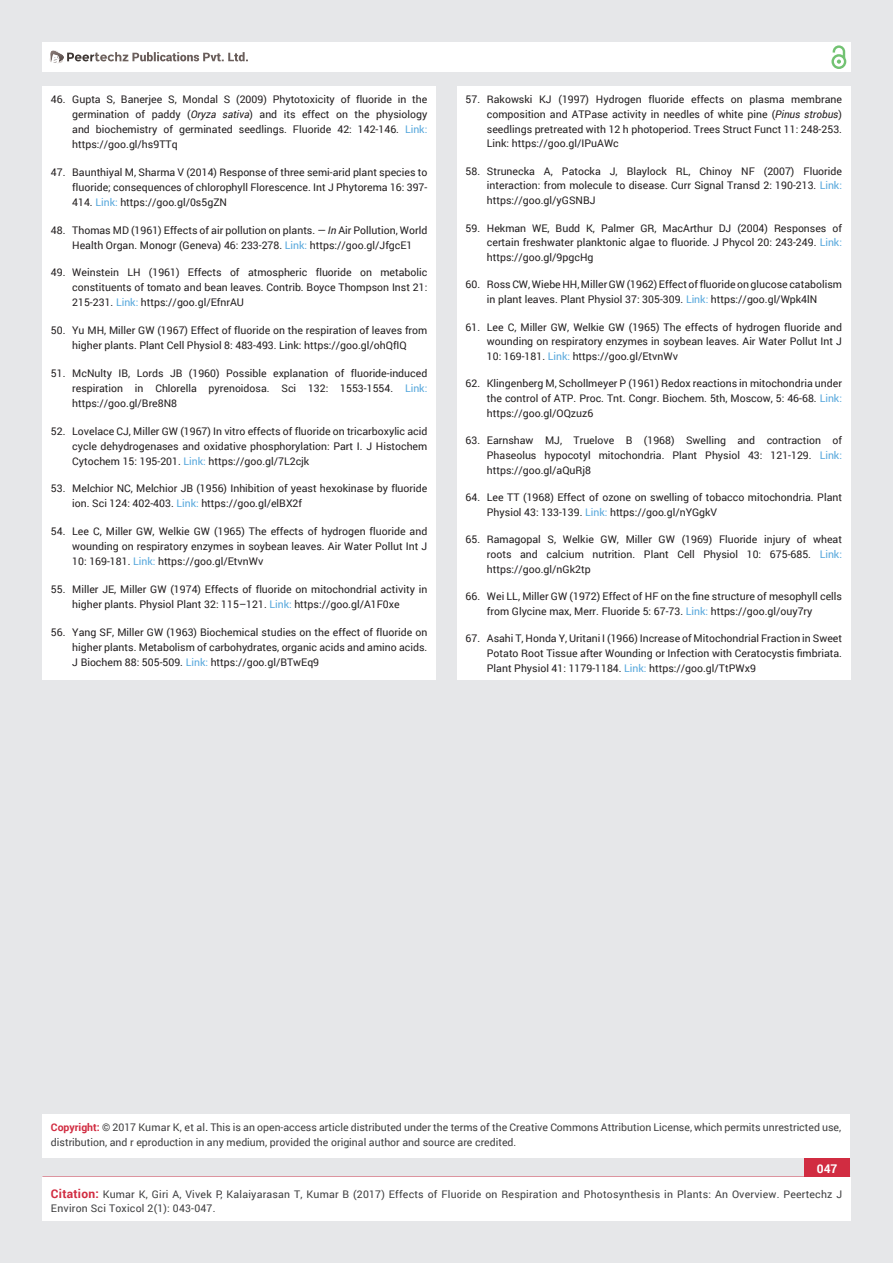
<style>
.page{position:relative;width:893px;height:1263px;background:#e6e7e9}
.page>*{position:absolute;margin:0;border:0;box-sizing:border-box;transform-origin:0 0}
.t1{font:700 12px "Roboto";color:#fff}
.t2{font:10.5px/14.7px "Roboto";color:#231f20;text-align:justify}
.t3{font:10.5px/15px "Roboto";color:#3e3e3f}
.t4{font:10.5px/13.5px "Roboto";letter-spacing:.02em;color:#3e3e3f}
.s1{font-style:italic}
.s2{color:#56a7dc}
.s3{font-weight:700;color:#d12c41}
.s4{color:#0b0c0b}
.s5{font-weight:700;font-size:12px;color:#d12c41}
</style>
<div class="page">
<div style="left:42px;top:43px;width:808px;height:29px;background:#fff"></div>
<div style="left:831px;top:54px;width:15px;height:15px;border:2px solid #72c272;border-radius:50%"></div>
<svg style="left:831px;top:45px;width:15px;height:19px"></svg>
<div style="left:804px;top:1157px;width:46px;height:43px;background:#d12c41"></div>
<div style="left:42px;top:1177px;width:809px;height:43px;background:#fff"></div>
<svg style="left:49px;top:50px;width:199px;height:14px"></svg>
<div style="left:42px;top:87px;width:394px;height:593px;background:#fff"></div>
<div style="left:457px;top:87px;width:393px;height:593px;background:#fff"></div>
<div style="left:42px;top:1115px;width:808px;height:43px;background:#fff"></div>
<p class="t2" style="left:72px;top:92px;width:357px;text-indent:-21px">46. Gupta S, Banerjee S, Mondal S (2009) Phytotoxicity of fluoride in the germination of paddy (<span class="s1">Oryza sativa</span>) and its effect on the physiology and biochemistry of germinated seedlings. Fluoride 42: 142-146. <span class="s2">Link: </span>https://goo.gl/hs9TTq</p>
<p class="t2" style="left:72px;top:164px;width:357px;text-indent:-21px">47. Baunthiyal M, Sharma V (2014) Response of three semi-arid plant species to fluoride; consequences of chlorophyll Florescence. Int J Phytorema 16: 397- 414. <span class="s2">Link:</span> https://goo.gl/0s5gZN</p>
<p class="t2" style="left:72px;top:222px;width:357px;text-indent:-21px">48. Thomas MD (1961) Effects of air pollution on plants. — <span class="s1">In</span> Air Pollution, World<br>Health Organ. Monogr (Geneva) 46: 233-278. <span class="s2">Link:</span> https://goo.gl/JfgcE1</p>
<p class="t2" style="left:72px;top:265px;width:357px;text-indent:-21px">49. Weinstein LH (1961) Effects of atmospheric fluoride on metabolic constituents of tomato and bean leaves. Contrib. Boyce Thompson Inst 21:<br>215-231. <span class="s2">Link:</span> https://goo.gl/EfnrAU</p>
<p class="t2" style="left:51px;top:323px;width:378px;text-align:center">50. Yu MH, Miller GW (1967) Effect of fluoride on the respiration of leaves from higher plants. Plant Cell Physiol 8: 483-493. Link: https://goo.gl/ohQfIQ</p>
<p class="t2" style="left:72px;top:365px;width:357px;text-indent:-21px">51. McNulty IB, Lords JB (1960) Possible explanation of fluoride-induced respiration in Chlorella pyrenoidosa. Sci 132: 1553-1554. <span class="s2">Link: </span>https://goo.gl/Bre8N8</p>
<p class="t2" style="left:72px;top:423px;width:357px;text-indent:-21px">52. Lovelace CJ, Miller GW (1967) In vitro effects of fluoride on tricarboxylic acid cycle dehydrogenases and oxidative phosphorylation: Part I. J Histochem Cytochem 15: 195-201. <span class="s2">Link:</span> https://goo.gl/7L2cjk</p>
<p class="t2" style="left:72px;top:481px;width:357px;text-indent:-21px">53. Melchior NC, Melchior JB (1956) Inhibition of yeast hexokinase by fluoride ion. Sci 124: 402-403. <span class="s2">Link:</span> https://goo.gl/elBX2f</p>
<p class="t2" style="left:72px;top:524px;width:357px;text-indent:-21px">54. Lee C, Miller GW, Welkie GW (1965) The effects of hydrogen fluoride and wounding on respiratory enzymes in soybean leaves. Air Water Pollut Int J 10: 169-181. <span class="s2">Link:</span> https://goo.gl/EtvnWv</p>
<p class="t2" style="left:72px;top:581px;width:357px;text-indent:-21px">55. Miller JE, Miller GW (1974) Effects of fluoride on mitochondrial activity in higher plants. Physiol Plant 32: 115–121. <span class="s2">Link:</span> https://goo.gl/A1F0xe</p>
<p class="t2" style="left:72px;top:624px;width:357px;text-indent:-21px">56. Yang SF, Miller GW (1963) Biochemical studies on the effect of fluoride on higher plants. Metabolism of carbohydrates, organic acids and amino acids.<br>J Biochem 88: 505-509. <span class="s2">Link:</span> https://goo.gl/BTwEq9</p>
<p class="t2" style="left:487px;top:92px;width:357px;text-indent:-21px">57. Rakowski KJ (1997) Hydrogen fluoride effects on plasma membrane composition and ATPase activity in needles of white pine (<span class="s1">Pinus strobus</span>) seedlings pretreated with 12 h photoperiod. Trees Struct Funct 11: 248-253.<br>Link: https://goo.gl/IPuAWc</p>
<p class="t2" style="left:487px;top:163px;width:357px;text-indent:-21px">58. Strunecka A, Patocka J, Blaylock RL, Chinoy NF (2007) Fluoride interaction: from molecule to disease. Curr Signal Transd 2: 190-213. <span class="s2">Link: </span>https://goo.gl/yGSNBJ</p>
<p class="t2" style="left:487px;top:220px;width:357px;text-indent:-21px">59. Hekman WE, Budd K, Palmer GR, MacArthur DJ (2004) Responses of certain freshwater planktonic algae to fluoride. J Phycol 20: 243-249. <span class="s2">Link: </span>https://goo.gl/9pgcHg</p>
<p class="t2" style="left:466px;top:277px;width:378px;text-align:center">60. Ross CW, Wiebe HH, Miller GW (1962) Effect of fluoride on glucose catabolism in plant leaves. Plant Physiol 37: 305-309. <span class="s2">Link:</span> https://goo.gl/Wpk4lN</p>
<p class="t2" style="left:487px;top:319px;width:357px;text-indent:-21px">61. Lee C, Miller GW, Welkie GW (1965) The effects of hydrogen fluoride and wounding on respiratory enzymes in soybean leaves. Air Water Pollut Int J 10: 169-181. <span class="s2">Link:</span> https://goo.gl/EtvnWv</p>
<p class="t2" style="left:487px;top:376px;width:357px;text-indent:-21px">62. Klingenberg M, Schollmeyer P (1961) Redox reactions in mitochondria under the control of ATP. Proc. Tnt. Congr. Biochem. 5th, Moscow, 5: 46-68. <span class="s2">Link: </span>https://goo.gl/OQzuz6</p>
<p class="t2" style="left:487px;top:433px;width:357px;text-indent:-21px">63. Earnshaw MJ, Truelove B (1968) Swelling and contraction of Phaseolus hypocotyl mitochondria. Plant Physiol 43: 121-129. <span class="s2">Link: </span>https://goo.gl/aQuRj8</p>
<p class="t2" style="left:487px;top:490px;width:357px;text-indent:-21px">64. Lee TT (1968) Effect of ozone on swelling of tobacco mitochondria. Plant<br>Physiol 43: 133-139. <span class="s2">Link:</span> https://goo.gl/nYGgkV</p>
<p class="t2" style="left:487px;top:532px;width:357px;text-indent:-21px">65. Ramagopal S, Welkie GW, Miller GW (1969) Fluoride injury of wheat roots and calcium nutrition. Plant Cell Physiol 10: 675-685. <span class="s2">Link: </span>https://goo.gl/nGk2tp</p>
<p class="t2" style="left:487px;top:589px;width:357px;text-indent:-21px">66. Wei LL, Miller GW (1972) Effect of HF on the fine structure of mesophyll cells from Glycine max, Merr. Fluoride 5: 67-73. <span class="s2">Link:</span> https://goo.gl/ouy7ry</p>
<p class="t2" style="left:487px;top:631px;width:357px;text-indent:-21px">67. Asahi T, Honda Y, Uritani I (1966) Increase of Mitochondrial Fraction in Sweet Potato Root Tissue after Wounding or Infection with Ceratocystis fimbriata.<br>Plant Physiol 41: 1179-1184. <span class="s2">Link:</span> https://goo.gl/TtPWx9</p>
<p class="t3" style="left:51px;top:1120px;width:792px"><span class="s3">Copyright:</span> © 2017 Kumar K, et al<span class="s4">.</span> This is an open-access article distributed under the terms of the Creative Commons Attribution License, which permits unrestricted use, distribution, and r eproduction in any medium, provided the original author and source are credited.</p>
<p class="t1" style="left:817px;top:1161px;width:22px">047</p>
<p class="t4" style="left:51px;top:1188px;width:793px"><span class="s5">Citation:</span> Kumar K, Giri A, Vivek P, Kalaiyarasan T, Kumar B (2017) Effects of Fluoride on Respiration and Photosynthesis in Plants: An Overview. Peertechz J<br>Environ Sci Toxicol 2(1): 043-047.</p>
</div>
